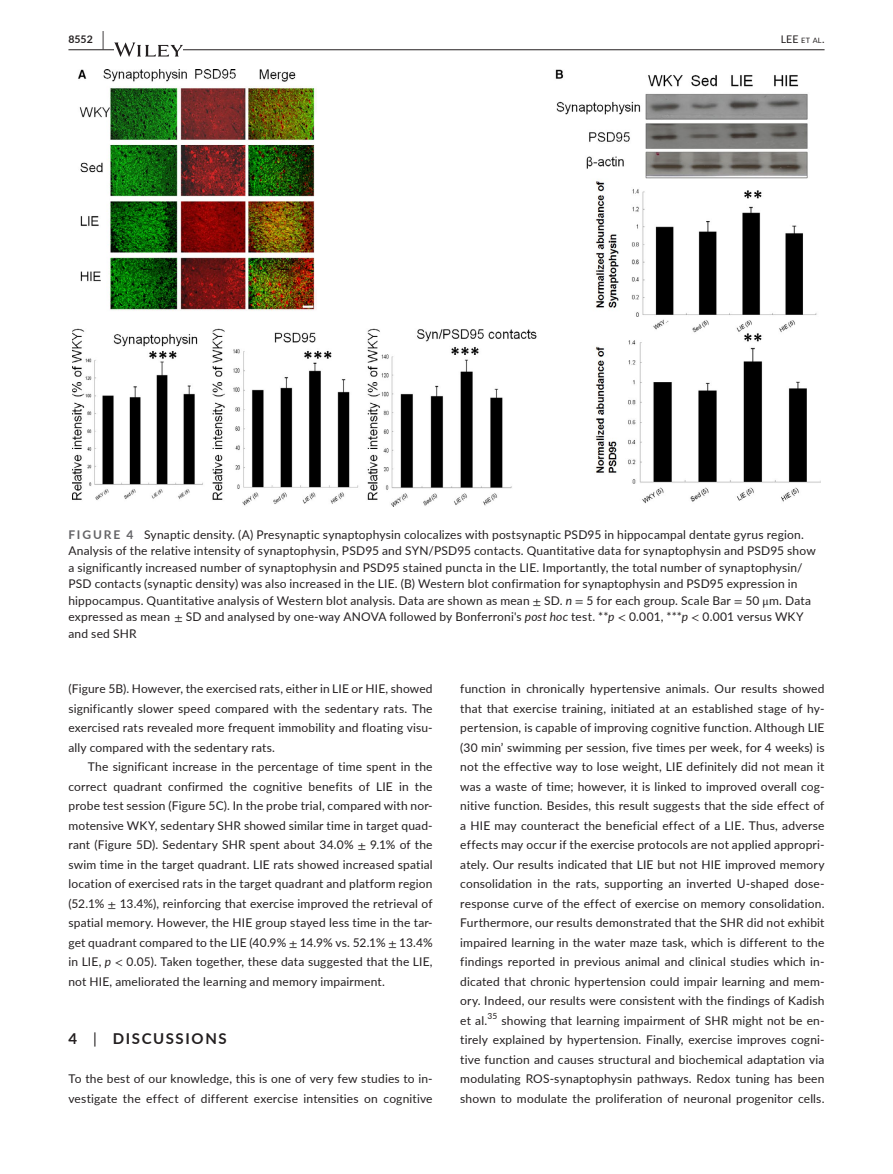
<style>
.page{position:relative;width:893px;height:1174px;background:#fff}
.page>*{position:absolute;margin:0;border:0;box-sizing:border-box;transform-origin:0 0}
.t1{font:700 15px "Lato";letter-spacing:.11em;color:#231f20}
.t2{font:12px/19.5px "Lato";letter-spacing:.015em;color:#231f20;text-align:justify}
.t3{font:10.5px "Lato";color:#231f20}
.t4{font:700 10.5px "Lato";color:#231f20}
.s1{font-size:19.5px}
.s2{font-size:7.35px}
.s3{font-weight:700;color:#636366}
.s4{font-family:"STIX"}
.s5{font-style:italic}
.s6{font-weight:400}
</style>
<div class="page">
<hr style="left:68px;top:49px;width:756px;height:1px;background:#231f20">
<svg style="left:114px;top:42px;width:69px;height:15px"></svg>
<img style="left:72px;top:69px;width:749px;height:437px">
<p class="t4" style="left:68px;top:31px;width:37px">8552 <span class="s1">|</span></p>
<p class="t3" style="left:781px;top:31px;width:45px">LEE <span class="s2">et al</span>.</p>
<p class="t2" style="left:68px;top:526px;width:749px;line-height:16.5px;text-align:left"><span class="s3">FIGURE 4</span> Synaptic density. (A) Presynaptic synaptophysin colocalizes with postsynaptic PSD95 in hippocampal dentate gyrus region.<br>Analysis of the relative intensity of synaptophysin, PSD95 and SYN/PSD95 contacts. Quantitative data for synaptophysin and PSD95 show a significantly increased number of synaptophysin and PSD95 stained puncta in the LIE. Importantly, the total number of synaptophysin/ PSD contacts (synaptic density) was also increased in the LIE. (B) Western blot confirmation for synaptophysin and PSD95 expression in hippocampus. Quantitative analysis of Western blot analysis. Data are shown as mean <span class="s4">±</span> SD. <span class="s5">n</span> <span class="s4">=</span> 5 for each group. Scale Bar <span class="s4">=</span> 50 <span class="s4">μ</span>m. Data expressed as mean <span class="s4">±</span> SD and analysed by one-way ANOVA followed by Bonferroni's <span class="s5">post hoc</span> test. **<span class="s5">p</span> <span class="s4">&lt;</span> 0.001, ***<span class="s5">p</span> <span class="s4">&lt;</span> 0.001 versus WKY and sed SHR</p>
<p class="t2" style="left:68px;top:678px;width:366px">(Figure 5B). However, the exercised rats, either in LIE or HIE, showed significantly slower speed compared with the sedentary rats. The exercised rats revealed more frequent immobility and floating visu&shy;ally compared with the sedentary rats.</p>
<p class="t2" style="left:68px;top:756px;width:366px;text-indent:20px">The significant increase in the percentage of time spent in the correct quadrant confirmed the cognitive benefits of LIE in the probe test session (Figure 5C). In the probe trial, compared with nor&shy;motensive WKY, sedentary SHR showed similar time in target quad&shy;rant (Figure 5D). Sedentary SHR spent about 34.0% <span class="s4">±</span> 9.1% of the swim time in the target quadrant. LIE rats showed increased spatial location of exercised rats in the target quadrant and platform region (52.1% <span class="s4">±</span> 13.4%), reinforcing that exercise improved the retrieval of spatial memory. However, the HIE group stayed less time in the tar&shy;get quadrant compared to the LIE (40.9% <span class="s4">±</span> 14.9% vs. 52.1% <span class="s4">±</span> 13.4% in LIE, <span class="s5">p</span> <span class="s4">&lt;</span> 0.05). Taken together, these data suggested that the LIE, not HIE, ameliorated the learning and memory impairment.</p>
<p class="t1" style="left:68px;top:1028px;width:160px">4 <span class="s6">|</span> DISCUSSIONS</p>
<p class="t2" style="left:68px;top:1068px;width:366px">To the best of our knowledge, this is one of very few studies to in&shy;vestigate the effect of different exercise intensities on cognitive</p>
<p class="t2" style="left:460px;top:678px;width:366px">function in chronically hypertensive animals. Our results showed that that exercise training, initiated at an established stage of hy&shy;pertension, is capable of improving cognitive function. Although LIE (30 min’ swimming per session, five times per week, for 4 weeks) is not the effective way to lose weight, LIE definitely did not mean it was a waste of time; however, it is linked to improved overall cog&shy;nitive function. Besides, this result suggests that the side effect of a HIE may counteract the beneficial effect of a LIE. Thus, adverse effects may occur if the exercise protocols are not applied appropri&shy;ately. Our results indicated that LIE but not HIE improved memory consolidation in the rats, supporting an inverted U-shaped dose&shy;response curve of the effect of exercise on memory consolidation.<br>Furthermore, our results demonstrated that the SHR did not exhibit impaired learning in the water maze task, which is different to the findings reported in previous animal and clinical studies which in&shy;dicated that chronic hypertension could impair learning and mem&shy;ory. Indeed, our results were consistent with the findings of Kadish et al.<sup>35</sup> showing that learning impairment of SHR might not be en&shy;tirely explained by hypertension. Finally, exercise improves cogni&shy;tive function and causes structural and biochemical adaptation via modulating ROS-synaptophysin pathways. Redox tuning has been shown to modulate the proliferation of neuronal progenitor cells.</p>
</div>
